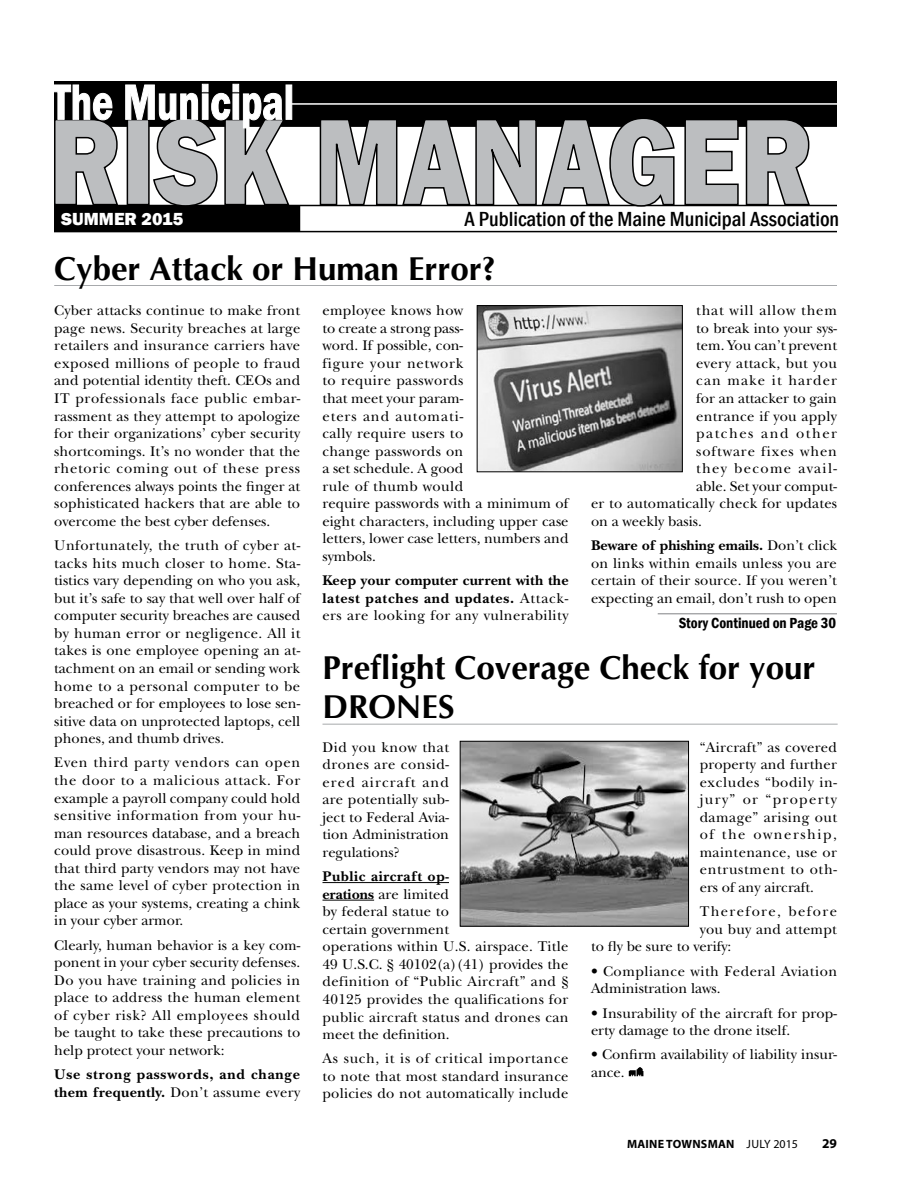
<style>
.page{position:relative;width:918px;height:1188px;background:#fff}
.page>*{position:absolute;margin:0;border:0;box-sizing:border-box;transform-origin:0 0}
.t1{font:700 33px/39.6px "Optima";color:#000}
.t2{font:500 condensed 21px "Franklin Gothic";color:#000}
.t3{font:800 18px "Franklin Gothic";color:#fff}
.t4{font:600 condensed 15px "Franklin Gothic";color:#000}
.t5{font:14.7px/17.5px "New Baskerville";letter-spacing:.01em;color:#000;text-align:justify}
.t6{font:700 14.7px/17.5px "New Baskerville";letter-spacing:.05em;color:#000}
.t7{font:14.7px/17.5px "New Baskerville";letter-spacing:.035em;color:#000}
.t8{font:14.7px "New Baskerville";letter-spacing:.03em;color:#000}
.t9{font:14.7px "New Baskerville";letter-spacing:.055em;color:#000}
.t10{font:14.7px "New Baskerville";letter-spacing:.065em;color:#000}
.t11{font:14.7px "New Baskerville";letter-spacing:.09em;color:#000}
.t12{font:14.7px "New Baskerville";letter-spacing:.095em;color:#000}
.t13{font:14.7px "New Baskerville";letter-spacing:.075em;color:#000}
.t14{font:14.7px "New Baskerville";letter-spacing:.105em;color:#000}
.t15{font:700 13.5px "Myriad Pro";color:#000}
.t16{font:700 12px "Myriad Pro";letter-spacing:.02em;color:#000}
.s1{font-weight:400}
.s2{font-weight:700}
</style>
<div class="page">
<div style="left:55px;top:206px;width:244px;height:25px;background:#000"></div>
<div style="left:55px;top:82px;width:781px;height:44px;background:#000"></div>
<div style="left:54px;top:81px;width:783px;height:46px;border:2px solid #000"></div>
<hr style="left:54px;top:231px;width:783px;height:1px;background:#000">
<hr style="left:54px;top:205px;width:783px;height:1px;background:#000">
<svg style="left:54px;top:119px;width:757px;height:88px"></svg>
<hr style="left:291px;top:103px;width:558px;height:2px;background:#fff">
<svg style="left:54px;top:84px;width:239px;height:45px"></svg>
<hr style="left:658px;top:613px;width:179px;height:1px;background:#808285">
<hr style="left:322px;top:724px;width:516px;height:1px;background:#a7a9ac">
<hr style="left:54px;top:285px;width:783px;height:1px;background:#a7a9ac">
<img style="left:479px;top:307px;width:202px;height:163px">
<div style="left:477px;top:305px;width:206px;height:167px;border:1px solid #000"></div>
<hr style="left:322px;top:882px;width:127px;height:1px;background:#000">
<hr style="left:322px;top:900px;width:52px;height:1px;background:#000">
<img style="left:628px;top:1067px;width:16px;height:10px">
<img style="left:462px;top:743px;width:225px;height:182px">
<div style="left:460px;top:741px;width:229px;height:186px;border:1px solid #000"></div>
<p class="t3" style="left:61px;top:208px;width:124px">SUMMER 2015</p>
<h2 class="t2" style="left:464px;top:205px;width:376px">A Publication of the Maine Municipal Association</h2>
<h1 class="t1" style="left:54px;top:249px;width:443px">Cyber Attack or Human Error?</h1>
<p class="t5" style="left:54px;top:302px;width:248px">Cyber attacks continue to make front page news. Security breaches at large retailers and insurance carriers have exposed millions of people to fraud and potential identity theft. CEOs and IT professionals face public embar&shy;rassment as they attempt to apologize for their organizations’ cyber security shortcomings. It’s no wonder that the rhetoric coming out of these press conferences always points the finger at sophisticated hackers that are able to overcome the best cyber defenses.</p>
<p class="t5" style="left:54px;top:537px;width:248px">Unfortunately, the truth of cyber at&shy;tacks hits much closer to home. Sta&shy;tistics vary depending on who you ask, but it’s safe to say that well over half of computer security breaches are caused by human error or negligence. All it takes is one employee opening an at&shy;tachment on an email or sending work home to a personal computer to be breached or for employees to lose sen&shy;sitive data on unprotected laptops, cell phones, and thumb drives.</p>
<p class="t5" style="left:54px;top:754px;width:248px">Even third party vendors can open the door to a malicious attack. For example a payroll company could hold sensitive information from your hu&shy;man resources database, and a breach could prove disastrous. Keep in mind that third party vendors may not have the same level of cyber protection in place as your systems, creating a chink in your cyber armor.</p>
<p class="t5" style="left:54px;top:936px;width:248px">Clearly, human behavior is a key com&shy;ponent in your cyber security defenses.<br>Do you have training and policies in place to address the human element of cyber risk? All employees should be taught to take these precautions to help protect your network:</p>
<p class="t6" style="left:54px;top:1066px;width:248px">Use strong passwords, and change them frequently. <span class="s1">Don’t assume every</span></p>
<p class="t5" style="left:323px;top:302px;width:248px;text-align:left">employee knows how<br>to create a strong pass-<br>word. If possible, con-<br>figure your network<br>to require passwords<br>that meet your param-<br>eters and automati-<br>cally require users to<br>change passwords on<br>a set schedule. A good<br>rule of thumb would<br>require passwords with a minimum of eight characters, including upper case letters, lower case letters, numbers and symbols.</p>
<p class="t6" style="left:323px;top:572px;width:248px;text-align:justify">Keep your computer current with the latest patches and updates. <span class="s1">Attack&shy;ers are looking for any vulnerability</span></p>
<p class="t9" style="left:696px;top:302px;width:142px">that will allow them</p>
<p class="t5" style="left:696px;top:319px;width:142px">to break into your sys-</p>
<p class="t5" style="left:696px;top:337px;width:142px">tem. You can’t prevent</p>
<p class="t8" style="left:696px;top:355px;width:142px">every attack, but you</p>
<p class="t13" style="left:696px;top:372px;width:142px">can make it harder</p>
<p class="t5" style="left:696px;top:390px;width:142px">for an attacker to gain</p>
<p class="t5" style="left:696px;top:407px;width:142px">entrance if you apply</p>
<p class="t14" style="left:696px;top:425px;width:142px">patches and other</p>
<p class="t10" style="left:696px;top:442px;width:142px">software fixes when</p>
<p class="t11" style="left:696px;top:460px;width:142px">they become avail-</p>
<p class="t5" style="left:696px;top:477px;width:142px">able. Set your comput-</p>
<p class="t5" style="left:591px;top:495px;width:248px">er to automatically check for updates</p>
<p class="t5" style="left:591px;top:512px;width:112px">on a weekly basis.</p>
<p class="t5" style="left:591px;top:537px;width:248px"><span class="s2">Beware of phishing emails.</span> Don’t click on links within emails unless you are certain of their source. If you weren’t expecting an email, don’t rush to open</p>
<p class="t4" style="left:679px;top:613px;width:159px">Story Continued on Page 30</p>
<h1 class="t1" style="left:322px;top:648px;width:494px">Preflight Coverage Check for your<br>DRONES</h1>
<p class="t5" style="left:322px;top:738px;width:128px">Did you know that drones are consid&shy;ered aircraft and are potentially sub&shy;ject to Federal Avia&shy;tion Administration regulations?</p>
<p class="t5" style="left:322px;top:868px;width:248px;text-align:left"><span class="s2">Public aircraft op-<br>erations</span> are limited<br>by federal statue to<br>certain government<br>operations within U.S. airspace. Title<br>49 U.S.C. § 40102(a)(41) provides the definition of “Public Aircraft” and §<br>40125 provides the qualifications for public aircraft status and drones can meet the definition.</p>
<p class="t5" style="left:322px;top:1050px;width:248px">As such, it is of critical importance to note that most standard insurance policies do not automatically include</p>
<p class="t5" style="left:700px;top:738px;width:139px">“Aircraft” as covered property and further excludes “bodily in&shy;jury” or “property damage” arising out of the ownership, maintenance, use or entrustment to oth&shy;ers of any aircraft.</p>
<p class="t12" style="left:700px;top:903px;width:139px">Therefore, before</p>
<p class="t5" style="left:700px;top:920px;width:139px">you buy and attempt</p>
<p class="t5" style="left:591px;top:938px;width:142px">to fly be sure to verify:</p>
<p class="t7" style="left:591px;top:962px;width:248px">• Compliance with Federal Aviation<br>Administration laws.</p>
<p class="t5" style="left:591px;top:1004px;width:248px">• Insurability of the aircraft for prop&shy;erty damage to the drone itself.</p>
<p class="t5" style="left:591px;top:1046px;width:248px">• Confirm availability of liability insur&shy;ance.</p>
<p class="t16" style="left:627px;top:1136px;width:172px">MAINE TOWNSMAN <span class="s1">JULY 2015</span></p>
<p class="t15" style="left:822px;top:1134px;width:16px">29</p>
</div>
